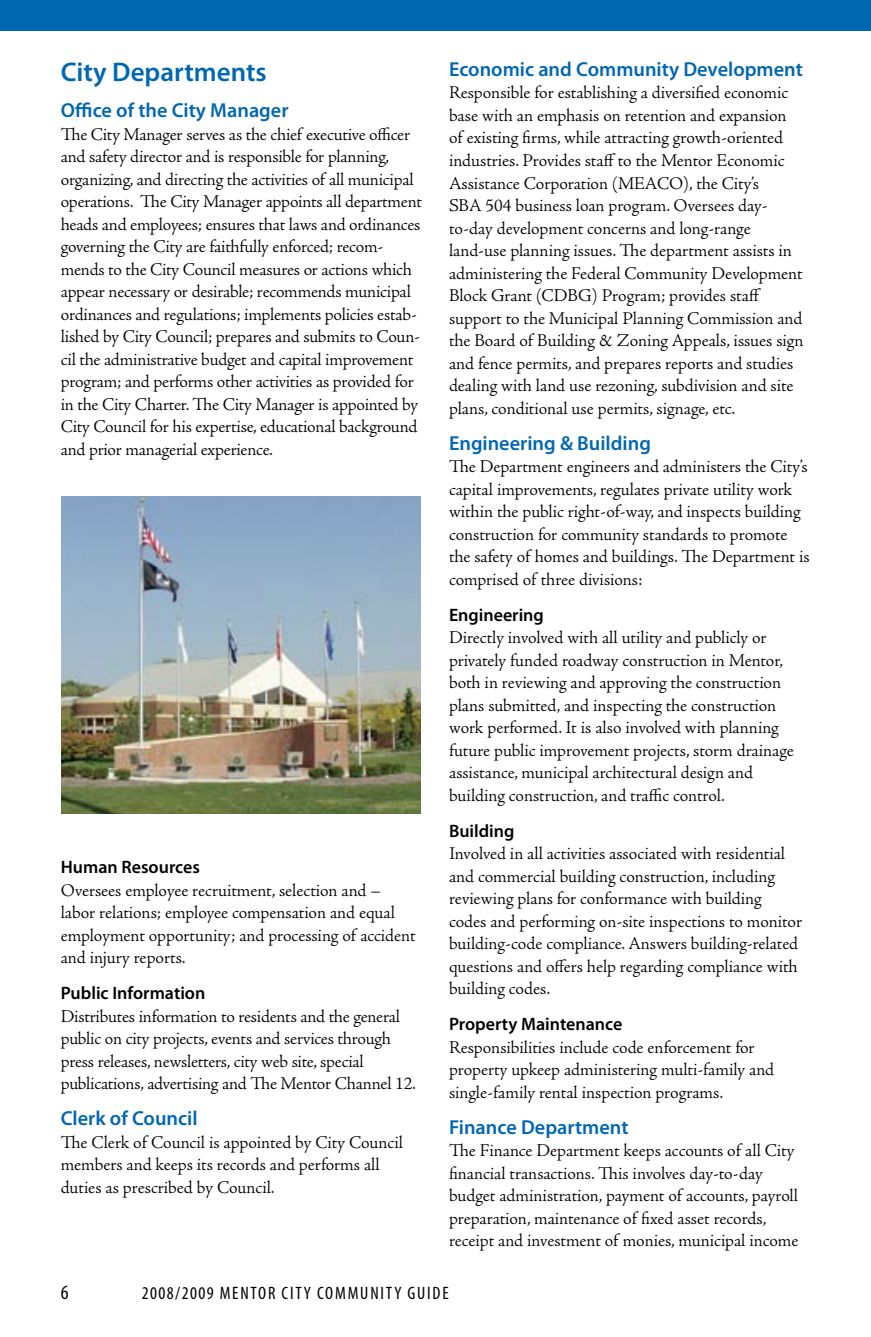
<style>
.page{position:relative;width:871px;height:1337px;background:#fff}
.page>*{position:absolute;margin:0;border:0;box-sizing:border-box;transform-origin:0 0}
.t1{font:600 27px "Myriad Pro";color:#0067b1}
.t2{font:600 20.25px "Myriad Pro";color:#0067b1}
.t3{font:condensed 20.25px "Myriad Pro";color:#000}
.t4{font:300 18px/22.5px "Adobe Jenson Pro";letter-spacing:-.005em;color:#000}
.t5{font:600 18px "Myriad Pro";color:#000}
.t6{font:condensed 18px "Myriad Pro";letter-spacing:.1em;color:#000}
</style>
<div class="page">
<img style="left:62px;top:496px;width:359px;height:317px">
<div style="left:0;top:0;width:871px;height:30px;background:#0067b1"></div>
<h1 class="t1" style="left:61px;top:55px;width:207px">City Departments</h1>
<p class="t2" style="left:61px;top:97px;width:229px">Office of the City Manager</p>
<p class="t4" style="left:61px;top:123px;width:363px">The City Manager serves as the chief executive officer and safety director and is responsible for planning, organizing, and directing the activities of all municipal operations. The City Manager appoints all department heads and employees; ensures that laws and ordinances governing the City are faithfully enforced; recom&shy;mends to the City Council measures or actions which appear necessary or desirable; recommends municipal ordinances and regulations; implements policies estab&shy;lished by City Council; prepares and submits to Coun&shy;cil the administrative budget and capital improvement program; and performs other activities as provided for in the City Charter. The City Manager is appointed by City Council for his expertise, educational background and prior managerial experience.</p>
<p class="t5" style="left:61px;top:856px;width:141px">Human Resources</p>
<p class="t4" style="left:61px;top:879px;width:356px">Oversees employee recruitment, selection and – labor relations; employee compensation and equal employment opportunity; and processing of accident and injury reports.</p>
<p class="t5" style="left:61px;top:982px;width:146px">Public Information</p>
<p class="t4" style="left:61px;top:1005px;width:357px">Distributes information to residents and the general public on city projects, events and services through press releases, newsletters, city web site, special publications, advertising and The Mentor Channel 12.</p>
<p class="t2" style="left:61px;top:1105px;width:138px">Clerk of Council</p>
<p class="t4" style="left:61px;top:1131px;width:344px">The Clerk of Council is appointed by City Council members and keeps its records and performs all duties as prescribed by Council.</p>
<p class="t2" style="left:449px;top:56px;width:355px">Economic and Community Development</p>
<p class="t4" style="left:449px;top:82px;width:356px">Responsible for establishing a diversified economic base with an emphasis on retention and expansion of existing firms, while attracting growth-oriented industries. Provides staff to the Mentor Economic Assistance Corporation (MEACO), the City’s<br>SBA 504 business loan program. Oversees day&shy;to-day development concerns and long-range land-use planning issues. The department assists in administering the Federal Community Development Block Grant (CDBG) Program; provides staff support to the Municipal Planning Commission and the Board of Building &amp; Zoning Appeals, issues sign and fence permits, and prepares reports and studies dealing with land use rezoning, subdivision and site plans, conditional use permits, signage, etc.</p>
<p class="t2" style="left:449px;top:430px;width:203px">Engineering &amp; Building</p>
<p class="t4" style="left:449px;top:455px;width:362px">The Department engineers and administers the City’s capital improvements, regulates private utility work within the public right-of-way, and inspects building construction for community standards to promote the safety of homes and buildings. The Department is comprised of three divisions:</p>
<p class="t5" style="left:449px;top:603px;width:96px">Engineering</p>
<p class="t4" style="left:449px;top:626px;width:346px">Directly involved with all utility and publicly or privately funded roadway construction in Mentor, both in reviewing and approving the construction plans submitted, and inspecting the construction work performed. It is also involved with planning future public improvement projects, storm drainage assistance, municipal architectural design and building construction, and traffic control.</p>
<p class="t5" style="left:449px;top:819px;width:67px">Building</p>
<p class="t4" style="left:449px;top:842px;width:355px">Involved in all activities associated with residential and commercial building construction, including reviewing plans for conformance with building codes and performing on-site inspections to monitor building-code compliance. Answers building-related questions and offers help regarding compliance with building codes.</p>
<p class="t5" style="left:449px;top:1012px;width:175px">Property Maintenance</p>
<p class="t4" style="left:449px;top:1036px;width:327px">Responsibilities include code enforcement for property upkeep administering multi-family and single-family rental inspection programs.</p>
<p class="t2" style="left:449px;top:1114px;width:181px">Finance Department</p>
<p class="t4" style="left:449px;top:1139px;width:351px">The Finance Department keeps accounts of all City financial transactions. This involves day-to-day budget administration, payment of accounts, payroll preparation, maintenance of fixed asset records, receipt and investment of monies, municipal income</p>
<p class="t3" style="left:61px;top:1280px;width:9px">6</p>
<p class="t6" style="left:142px;top:1282px;width:308px">2008/2009 MENTOR CITY COMMUNITY GUIDE</p>
</div>
